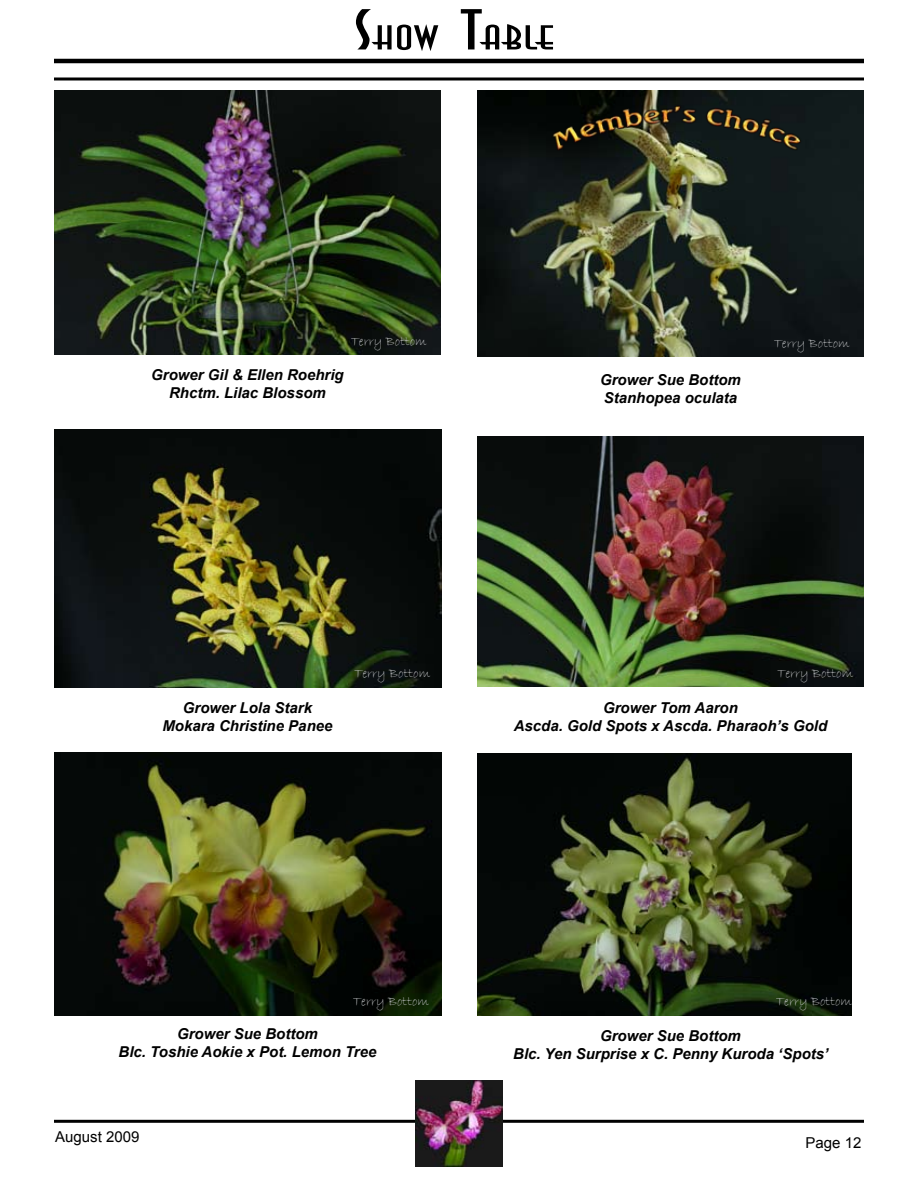
<style>
.page{position:relative;width:918px;height:1188px;background:#fff}
.page>*{position:absolute;margin:0;border:0;box-sizing:border-box;transform-origin:0 0}
.t1{font:54px "Asia Extended";color:#000}
.t2{font:italic 700 15px/18px "Arial";color:#000;text-align:center}
.t3{font:15px "Arial";color:#000}
.t4{font:13.5px "Bradley Hand ITC";color:#c6c8ca}
</style>
<div class="page">
<img style="left:54px;top:753px;width:387px;height:262px">
<img style="left:54px;top:429px;width:387px;height:258px">
<hr style="left:54px;top:59px;width:810px;height:4px;background:#000">
<hr style="left:54px;top:77px;width:810px;height:3px;background:#000">
<hr style="left:54px;top:1120px;width:810px;height:3px;background:#000">
<img style="left:415px;top:1080px;width:88px;height:86px">
<img style="left:54px;top:90px;width:387px;height:265px">
<img style="left:477px;top:90px;width:387px;height:266px">
<img style="left:477px;top:436px;width:387px;height:251px">
<img style="left:477px;top:753px;width:375px;height:263px">
<img style="left:508px;top:96px;width:332px;height:68px">
<h1 class="t1" style="left:354px;top:0;width:202px">Show Table</h1>
<p class="t4" style="left:351px;top:333px;width:77px">Terry Bottom</p>
<p class="t4" style="left:774px;top:335px;width:77px">Terry Bottom</p>
<p class="t2" style="left:151px;top:366px;width:194px">Grower Gil &amp; Ellen Roehrig<br>Rhctm. Lilac Blossom</p>
<p class="t2" style="left:600px;top:371px;width:142px;text-align:left">Grower Sue Bottom<br>Stanhopea oculata</p>
<p class="t2" style="left:162px;top:700px;width:172px">Grower Lola Stark<br>Mokara Christine Panee</p>
<p class="t4" style="left:354px;top:665px;width:77px">Terry Bottom</p>
<p class="t4" style="left:777px;top:665px;width:77px">Terry Bottom</p>
<p class="t2" style="left:514px;top:699px;width:315px">Grower Tom Aaron<br>Ascda. Gold Spots x Ascda. Pharaoh’s Gold</p>
<p class="t4" style="left:353px;top:993px;width:77px">Terry Bottom</p>
<p class="t4" style="left:776px;top:993px;width:77px">Terry Bottom</p>
<p class="t2" style="left:119px;top:1025px;width:259px">Grower Sue Bottom<br>Blc. Toshie Aokie x Pot. Lemon Tree</p>
<p class="t2" style="left:513px;top:1027px;width:317px">Grower Sue Bottom<br>Blc. Yen Surprise x C. Penny Kuroda ‘Spots’</p>
<p class="t3" style="left:55px;top:1127px;width:86px">August 2009</p>
<p class="t3" style="left:806px;top:1133px;width:57px">Page 12</p>
</div>
